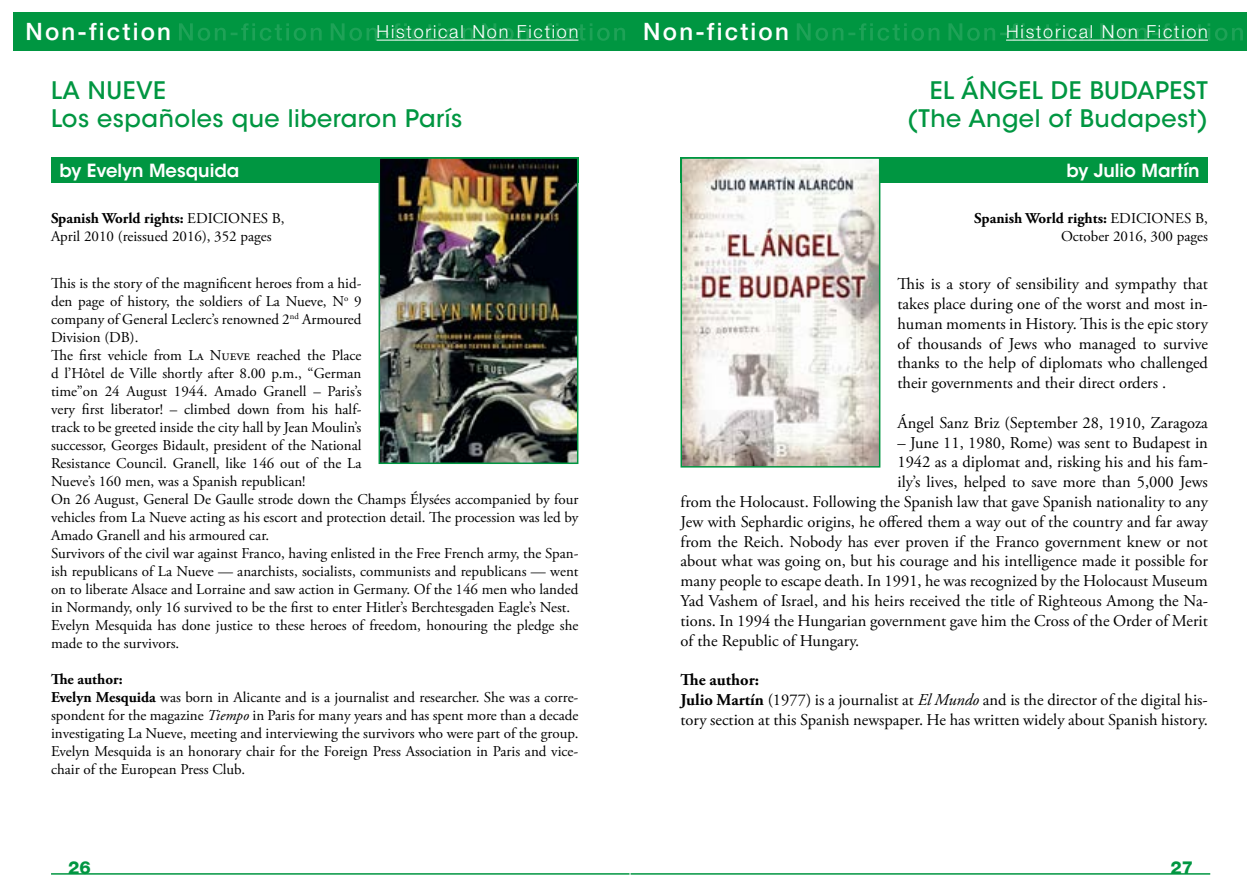
<style>
.page{position:relative;width:1259px;height:893px;background:#fff}
.page>*{position:absolute;margin:0;border:0;box-sizing:border-box;transform-origin:0 0}
.t1{font:500 24px/28.8px "ITC Avant Garde Std";letter-spacing:.02em;color:#009641}
.t2{font:500 24px "Helvetica Neue LT Std";letter-spacing:.095em;color:#fff}
.t3{font:300 18px "Helvetica Neue LT Std";letter-spacing:.1em;color:#fff}
.t4{font:600 18px "ITC Avant Garde Std";color:#fff}
.t5{font:800 18px "Helvetica Neue LT Std";color:#009641}
.t6{font:16.5px/19.8px "Adobe Garamond Pro";color:#000;text-align:justify}
.t7{font:16.5px "Adobe Garamond Pro";letter-spacing:-.025em;color:#000}
.t8{font:15px/18px "Adobe Garamond Pro";color:#000}
.s1{font-weight:700}
.s2{font-style:italic}
</style>
<div class="page">
<div style="left:13px;top:13px;width:616px;height:38px;background:#009641"></div>
<svg style="left:27px;top:23px;width:598px;height:18px"></svg>
<div style="left:630px;top:13px;width:617px;height:38px;background:#009641"></div>
<svg style="left:645px;top:23px;width:598px;height:18px"></svg>
<hr style="left:51px;top:873px;width:578px;height:2px;background:#009641">
<hr style="left:630px;top:873px;width:580px;height:2px;background:#009641">
<hr style="left:376px;top:40px;width:202px;height:1px;background:#fff">
<div style="left:51px;top:157px;width:527px;height:25px;background:#009641"></div>
<img style="left:381px;top:160px;width:194px;height:301px">
<div style="left:378px;top:157px;width:200px;height:307px;border:2px solid #009641"></div>
<hr style="left:1006px;top:40px;width:202px;height:1px;background:#fff">
<div style="left:680px;top:157px;width:528px;height:25px;background:#009641"></div>
<img style="left:683px;top:160px;width:194px;height:305px">
<div style="left:680px;top:157px;width:200px;height:311px;border:2px solid #009641"></div>
<h1 class="t2" style="left:26px;top:18px;width:147px">Non-fiction</h1>
<h1 class="t2" style="left:643px;top:18px;width:147px">Non-fiction</h1>
<p class="t3" style="left:376px;top:21px;width:203px">Historical Non Fiction</p>
<p class="t3" style="left:1006px;top:21px;width:203px">Historical Non Fiction</p>
<h1 class="t1" style="left:51px;top:76px;width:413px">LA NUEVE<br>Los españoles que liberaron París</h1>
<p class="t4" style="left:60px;top:159px;width:181px">by Evelyn Mesquida</p>
<h1 class="t1" style="left:907px;top:76px;width:302px;text-align:right">EL ÁNGEL DE BUDAPEST (The Angel of Budapest)</h1>
<p class="t4" style="left:1066px;top:159px;width:135px">by Julio Martín</p>
<p class="t8" style="left:51px;top:210px;width:235px"><span class="s1">Spanish World rights:</span> EDICIONES B,<br>April 2010 (reissued 2016), 352 pages</p>
<p class="t8" style="left:51px;top:275px;width:529px">This is the story of the magnificent heroes from a hid-<br>den page of history, the soldiers of La Nueve, N<sup>o</sup> 9<br>company of General Leclerc’s renowned 2<sup>nd</sup> Armoured<br>Division (DB).<br>The first vehicle from La Nueve reached the Place<br>d l’Hôtel de Ville shortly after 8.00 p.m., “German<br>time”on 24 August 1944. Amado Granell – Paris’s<br>very first liberator! – climbed down from his half-<br>track to be greeted inside the city hall by Jean Moulin’s<br>successor, Georges Bidault, president of the National<br>Resistance Council. Granell, like 146 out of the La<br>Nueve’s 160 men, was a Spanish republican!<br>On 26 August, General De Gaulle strode down the Champs Élysées accompanied by four vehicles from La Nueve acting as his escort and protection detail. The procession was led by Amado Granell and his armoured car.<br>Survivors of the civil war against Franco, having enlisted in the Free French army, the Span&shy;ish republicans of La Nueve — anarchists, socialists, communists and republicans — went on to liberate Alsace and Lorraine and saw action in Germany. Of the 146 men who landed in Normandy, only 16 survived to be the first to enter Hitler’s Berchtesgaden Eagle’s Nest.<br>Evelyn Mesquida has done justice to these heroes of freedom, honouring the pledge she made to the survivors.</p>
<p class="t8" style="left:51px;top:671px;width:529px"><span class="s1">The author:<br>Evelyn Mesquida</span> was born in Alicante and is a journalist and researcher. She was a corre&shy;spondent for the magazine <span class="s2">Tiempo</span> in Paris for many years and has spent more than a decade investigating La Nueve, meeting and interviewing the survivors who were part of the group.<br>Evelyn Mesquida is an honorary chair for the Foreign Press Association in Paris and vice&shy;chair of the European Press Club.</p>
<p class="t8" style="left:974px;top:210px;width:235px;text-align:right"><span class="s1">Spanish World rights:</span> EDICIONES B,<br>October 2016, 300 pages</p>
<p class="t6" style="left:897px;top:275px;width:312px">This is a story of sensibility and sympathy that takes place during one of the worst and most in&shy;human moments in History. This is the epic story of thousands of Jews who managed to survive thanks to the help of diplomats who challenged their governments and their direct orders .</p>
<p class="t6" style="left:897px;top:413px;width:312px">Ángel Sanz Briz (September 28, 1910, Zaragoza</p>
<p class="t6" style="left:897px;top:433px;width:312px">– June 11, 1980, Rome) was sent to Budapest in</p>
<p class="t6" style="left:897px;top:453px;width:312px">1942 as a diplomat and, risking his and his fam-</p>
<p class="t6" style="left:897px;top:473px;width:312px">ily’s lives, helped to save more than 5,000 Jews</p>
<p class="t7" style="left:680px;top:492px;width:529px">from the Holocaust. Following the Spanish law that gave Spanish nationality to any</p>
<p class="t6" style="left:680px;top:512px;width:529px">Jew with Sephardic origins, he offered them a way out of the country and far away</p>
<p class="t7" style="left:680px;top:532px;width:529px">from the Reich. Nobody has ever proven if the Franco government knew or not</p>
<p class="t6" style="left:680px;top:552px;width:529px">about what was going on, but his courage and his intelligence made it possible for</p>
<p class="t6" style="left:680px;top:572px;width:529px">many people to escape death. In 1991, he was recognized by the Holocaust Museum</p>
<p class="t7" style="left:680px;top:591px;width:529px">Yad Vashem of Israel, and his heirs received the title of Righteous Among the Na-</p>
<p class="t6" style="left:680px;top:611px;width:529px">tions. In 1994 the Hungarian government gave him the Cross of the Order of Merit</p>
<p class="t6" style="left:680px;top:631px;width:180px">of the Republic of Hungary.</p>
<p class="t6" style="left:680px;top:671px;width:529px;text-align:left"><span class="s1">The author:<br>Julio Martín</span> (1977) is a journalist at <span class="s2">El Mundo</span> and is the director of the digital his&shy;tory section at this Spanish newspaper. He has written widely about Spanish history.</p>
<p class="t5" style="left:68px;top:857px;width:24px">26</p>
<p class="t5" style="left:1170px;top:857px;width:24px">27</p>
</div>
